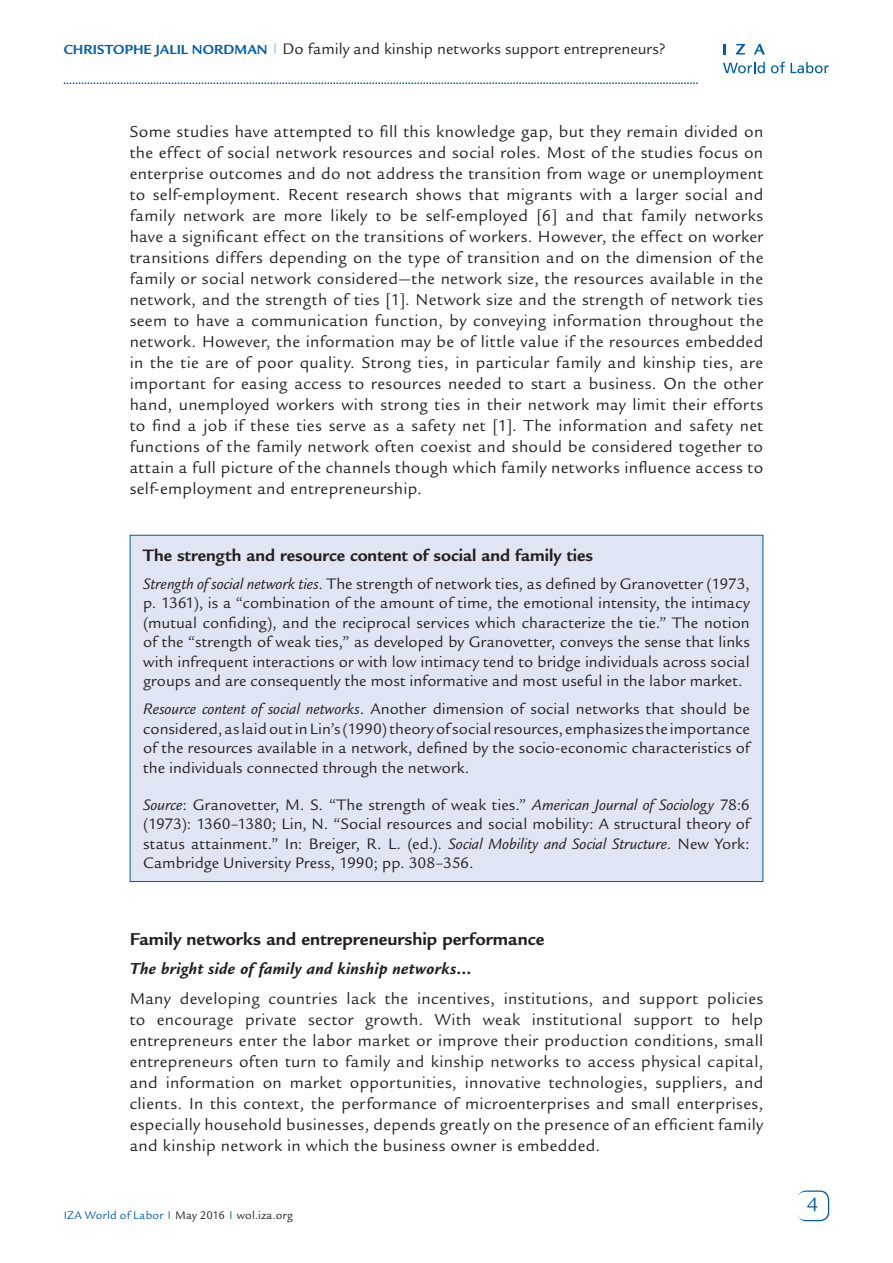
<style>
.page{position:relative;width:893px;height:1263px;background:#fff}
.page>*{position:absolute;margin:0;border:0;box-sizing:border-box;transform-origin:0 0}
.t1{font:21px "Legacy Sans Std";color:#015dab}
.t2{font:700 18.75px "Legacy Sans Std";color:#231f20}
.t3{font:700 18px "Legacy Sans Std";color:#231f20}
.t4{font:17.25px/21px "Legacy Sans Std";letter-spacing:.02em;color:#231f20;text-align:justify}
.t5{font:italic 700 17.25px "Legacy Sans Std";letter-spacing:.02em;color:#231f20}
.t6{font:16.5px/19.5px "Legacy Sans Std";letter-spacing:.005em;color:#231f20;text-align:justify}
.t7{font:12px "Legacy Sans Std";letter-spacing:.015em;color:#231f20}
.s1{font-weight:700;font-size:14.25px;color:#015dab}
.s2{font-style:italic}
.s3{color:#015dab}
</style>
<div class="page">
<div style="left:797px;top:1190px;width:32px;height:31px;border:2px solid #015dab;border-radius:9px"></div>
<div style="left:797px;top:1192px;width:31px;height:28px;background:#fff;border-radius:9px"></div>
<svg style="left:64px;top:82px;width:634px;height:2px"></svg>
<svg style="left:723px;top:62px;width:42px;height:11px"></svg>
<svg style="left:771px;top:62px;width:14px;height:11px"></svg>
<svg style="left:791px;top:62px;width:38px;height:11px"></svg>
<svg style="left:723px;top:44px;width:3px;height:10px"></svg>
<svg style="left:736px;top:44px;width:9px;height:10px"></svg>
<svg style="left:754px;top:44px;width:11px;height:10px"></svg>
<div style="left:130px;top:535px;width:633px;height:346px;background:#e0e5f3"></div>
<p class="t6" style="left:64px;top:39px;width:604px"><span class="s1">Christophe Jalil Nordman</span> <sup>|</sup> Do family and kinship networks support entrepreneurs?</p>
<p class="t4" style="left:130px;top:122px;width:635px">Some studies have attempted to fill this knowledge gap, but they remain divided on the effect of social network resources and social roles. Most of the studies focus on enterprise outcomes and do not address the transition from wage or unemployment to self-employment. Recent research shows that migrants with a larger social and family network are more likely to be self-employed [6] and that family networks have a significant effect on the transitions of workers. However, the effect on worker transitions differs depending on the type of transition and on the dimension of the family or social network considered—the network size, the resources available in the network, and the strength of ties [1]. Network size and the strength of network ties seem to have a communication function, by conveying information throughout the network. However, the information may be of little value if the resources embedded in the tie are of poor quality. Strong ties, in particular family and kinship ties, are important for easing access to resources needed to start a business. On the other hand, unemployed workers with strong ties in their network may limit their efforts to find a job if these ties serve as a safety net [1]. The information and safety net functions of the family network often coexist and should be considered together to attain a full picture of the channels though which family networks influence access to self-employment and entrepreneurship.</p>
<p class="t3" style="left:143px;top:545px;width:451px">The strength and resource content of social and family ties</p>
<p class="t6" style="left:143px;top:574px;width:608px"><span class="s2">Strength of social network ties</span>. The strength of network ties, as defined by Granovetter (1973, p. 1361), is a “combination of the amount of time, the emotional intensity, the intimacy (mutual confiding), and the reciprocal services which characterize the tie.” The notion of the “strength of weak ties,” as developed by Granovetter, conveys the sense that links with infrequent interactions or with low intimacy tend to bridge individuals across social groups and are consequently the most informative and most useful in the labor market.</p>
<p class="t6" style="left:143px;top:700px;width:608px"><span class="s2">Resource content of social networks</span>. Another dimension of social networks that should be considered, as laid out in Lin’s (1990) theory of social resources, emphasizes the importance of the resources available in a network, defined by the socio-economic characteristics of the individuals connected through the network.</p>
<p class="t6" style="left:143px;top:795px;width:608px"><span class="s2">Source</span>: Granovetter, M. S. “The strength of weak ties.” <span class="s2">American Journal of Sociology</span> 78:6 (1973): 1360–1380; Lin, N. “Social resources and social mobility: A structural theory of status attainment.” In: Breiger, R. L. (ed.). <span class="s2">Social Mobility and Social Structure</span>. New York:<br>Cambridge University Press, 1990; pp. 308–356.</p>
<p class="t2" style="left:130px;top:928px;width:416px">Family networks and entrepreneurship performance</p>
<p class="t5" style="left:130px;top:959px;width:344px">The bright side of family and kinship networks...</p>
<p class="t4" style="left:130px;top:988px;width:635px">Many developing countries lack the incentives, institutions, and support policies to encourage private sector growth. With weak institutional support to help entrepreneurs enter the labor market or improve their production conditions, small entrepreneurs often turn to family and kinship networks to access physical capital, and information on market opportunities, innovative technologies, suppliers, and clients. In this context, the performance of microenterprises and small enterprises, especially household businesses, depends greatly on the presence of an efficient family and kinship network in which the business owner is embedded.</p>
<p class="t7" style="left:64px;top:1208px;width:231px"><span class="s3">IZA World of Labor</span> <sup>|</sup> May 2016 <sup>|</sup> wol.iza.org</p>
<p class="t1" style="left:807px;top:1192px;width:13px">4</p>
</div>
